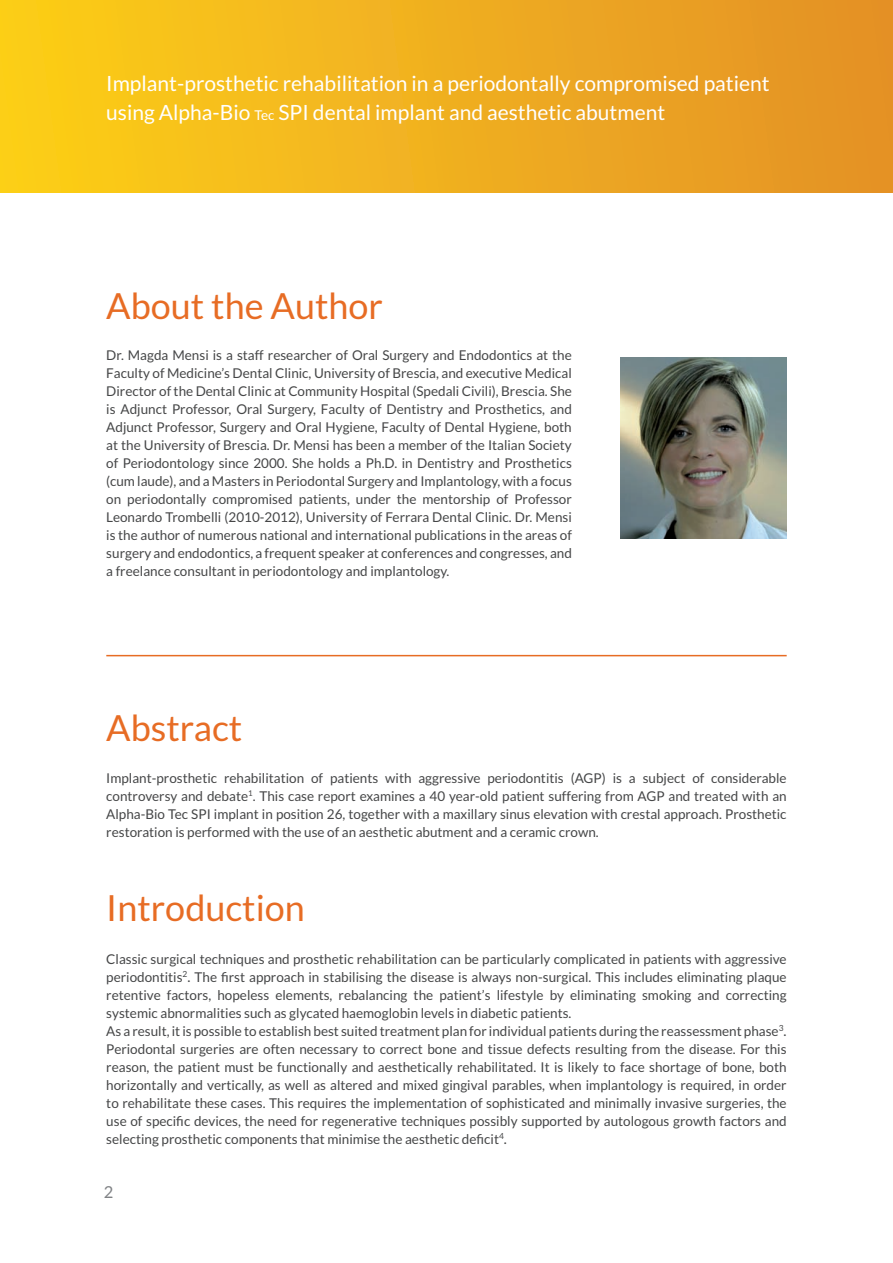
<style>
.page{position:relative;width:893px;height:1263px;background:#fff}
.page>*{position:absolute;margin:0;border:0;box-sizing:border-box;transform-origin:0 0}
.t1{font:36px "Lato";color:#e76c24}
.t2{font:21px/28.5px "Lato";color:#fff}
.t3{font:16.5px "Lato";color:#808285}
.t4{font:13.5px/18px "Lato";color:#454647;text-align:justify}
.s1{font-size:13.5px}
.s2{font-size:14.4px}
</style>
<div class="page">
<div style="left:0;top:0;width:893px;height:192px;background:linear-gradient(to right,#fdcf18,#e39027)"></div>
<hr style="left:106px;top:655px;width:681px;height:1px;background:#e76c24">
<img style="left:621px;top:358px;width:166px;height:180px">
<h2 class="t2" style="left:106px;top:69px;width:665px">Implant-prosthetic rehabilitation in a periodontally compromised patient using Alpha-Bio <span class="s1">Tec</span> SPI dental implant and aesthetic abutment</h2>
<h1 class="t1" style="left:106px;top:286px;width:278px">About the Author</h1>
<p class="t4" style="left:106px;top:346px;width:467px">Dr. Magda Mensi is a staff researcher of Oral Surgery and Endodontics at the Faculty of Medicine’s Dental Clinic, University of Brescia, and executive Medical Director of the Dental Clinic at Community Hospital (Spedali Civili), Brescia. She is Adjunct Professor, Oral Surgery, Faculty of Dentistry and Prosthetics, and Adjunct Professor, Surgery and Oral Hygiene, Faculty of Dental Hygiene, both at the University of Brescia. Dr. Mensi has been a member of the Italian Society of Periodontology since 2000. She holds a Ph.D. in Dentistry and Prosthetics (cum laude), and a Masters in Periodontal Surgery and Implantology, with a focus on periodontally compromised patients, under the mentorship of Professor Leonardo Trombelli (2010-2012), University of Ferrara Dental Clinic. Dr. Mensi is the author of numerous national and international publications in the areas of surgery and endodontics, a frequent speaker at conferences and congresses, and a freelance consultant in periodontology and implantology.</p>
<h1 class="t1" style="left:106px;top:708px;width:137px">Abstract</h1>
<p class="t4" style="left:106px;top:769px;width:682px">Implant-prosthetic rehabilitation of patients with aggressive periodontitis (AGP) is a subject of considerable controversy and debate<sup>1</sup>. This case report examines a 40 year-old patient suffering from AGP and treated with an Alpha-Bio Tec SPI implant in position 26, together with a maxillary sinus elevation with crestal approach. Prosthetic restoration is performed with the use of an aesthetic abutment and a ceramic crown.</p>
<h1 class="t1" style="left:106px;top:888px;width:200px">Introduction</h1>
<p class="t4" style="left:106px;top:949px;width:682px;text-align:left">Classic surgical techniques and prosthetic rehabilitation can be particularly complicated in patients with aggressive periodontitis<sup>2</sup><span class="s2">.</span> The first approach in stabilising the disease is always non-surgical. This includes eliminating plaque retentive factors, hopeless elements, rebalancing the patient’s lifestyle by eliminating smoking and correcting systemic abnormalities such as glycated haemoglobin levels in diabetic patients.<br>As a result, it is possible to establish best suited treatment plan for individual patients during the reassessment phase<sup>3</sup><span class="s2">.<br></span>Periodontal surgeries are often necessary to correct bone and tissue defects resulting from the disease. For this reason, the patient must be functionally and aesthetically rehabilitated. It is likely to face shortage of bone, both horizontally and vertically, as well as altered and mixed gingival parables, when implantology is required, in order to rehabilitate these cases. This requires the implementation of sophisticated and minimally invasive surgeries, the use of specific devices, the need for regenerative techniques possibly supported by autologous growth factors and selecting prosthetic components that minimise the aesthetic deficit<sup>4</sup><span class="s2">.</span></p>
<p class="t3" style="left:104px;top:1182px;width:11px">2</p>
</div>
